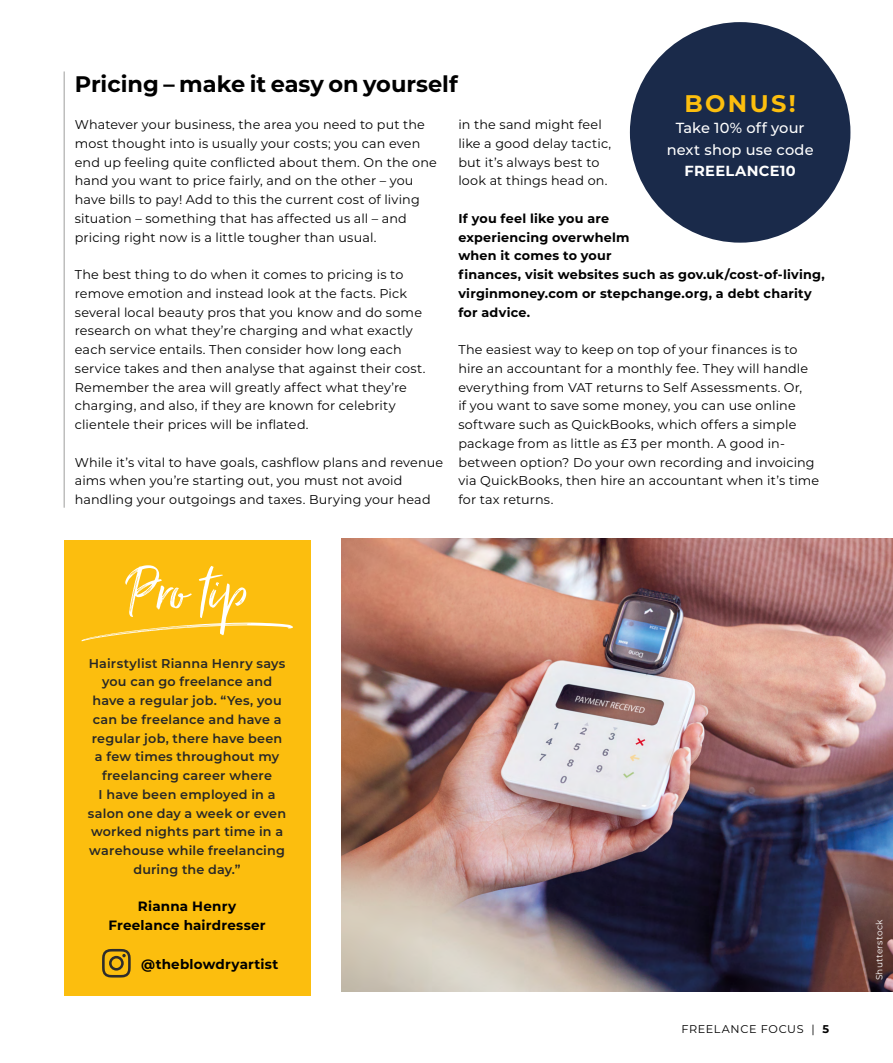
<style>
.page{position:relative;width:893px;height:1063px;background:#fff}
.page>*{position:absolute;margin:0;border:0;box-sizing:border-box;transform-origin:0 0}
.t1{font:75px "Just Lovely";letter-spacing:-.005em;color:#fff}
.t2{font:700 24px "Montserrat";letter-spacing:.1em;color:#fcbe0e}
.t3{font:700 22.5px "Montserrat";color:#000}
.t4{font:500 14.55px/21.5px "Montserrat";letter-spacing:.01em;color:#fff;text-align:center}
.t5{font:700 14.55px "Montserrat";letter-spacing:.025em;color:#fff}
.t6{font:700 13.5px/18.8px "Montserrat";letter-spacing:.015em;color:#000;text-align:center}
.t7{font:12.75px/18.8px "Montserrat";letter-spacing:.01em;color:#000}
.t8{font:600 12.75px/18.8px "Montserrat";letter-spacing:.015em;color:#282827;text-align:center}
.t9{font:700 12.75px/18.8px "Montserrat";letter-spacing:.02em;color:#000}
.t10{font:11.25px "Montserrat";letter-spacing:.055em;color:#000}
.t11{font:9px "Montserrat";letter-spacing:.025em;color:#fff}
.s1{font-weight:700}
</style>
<div class="page">
<hr style="left:64px;top:71px;width:1px;height:437px;background:#9d9d9c">
<img style="left:342px;top:538px;width:551px;height:454px">
<div style="left:64px;top:540px;width:246px;height:455px;background:#fcbe0e"></div>
<svg style="left:81px;top:623px;width:212px;height:18px"></svg>
<svg style="left:102px;top:949px;width:29px;height:29px"></svg>
<div style="left:630px;top:22px;width:220px;height:221px;background:#1a2a4a;border-radius:50%"></div>
<h3 class="t3" style="left:75px;top:67px;width:384px">Pricing – make it easy on yourself</h3>
<h2 class="t2" style="left:684px;top:86px;width:113px">BONUS!</h2>
<p class="t4" style="left:667px;top:117px;width:148px">Take 10% off your next shop use code</p>
<p class="t5" style="left:685px;top:161px;width:113px">FREELANCE10</p>
<p class="t7" style="left:75px;top:115px;width:364px">Whatever your business, the area you need to put the most thought into is usually your costs; you can even end up feeling quite conflicted about them. On the one hand you want to price fairly, and on the other – you have bills to pay! Add to this the current cost of living situation – something that has affected us all – and pricing right now is a little tougher than usual.</p>
<p class="t7" style="left:75px;top:265px;width:352px">The best thing to do when it comes to pricing is to remove emotion and instead look at the facts. Pick several local beauty pros that you know and do some research on what they’re charging and what exactly each service entails. Then consider how long each service takes and then analyse that against their cost.<br>Remember the area will greatly affect what they’re charging, and also, if they are known for celebrity clientele their prices will be inflated.</p>
<p class="t7" style="left:75px;top:452px;width:370px">While it’s vital to have goals, cashflow plans and revenue aims when you’re starting out, you must not avoid handling your outgoings and taxes. Burying your head</p>
<p class="t7" style="left:458px;top:115px;width:154px">in the sand might feel like a good delay tactic, but it’s always best to look at things head on.</p>
<p class="t9" style="left:458px;top:208px;width:368px">If you feel like you are<br>experiencing overwhelm<br>when it comes to your<br>finances, visit websites such as gov.uk/cost-of-living, virginmoney.com or stepchange.org, a debt charity for advice.</p>
<p class="t7" style="left:458px;top:340px;width:362px">The easiest way to keep on top of your finances is to hire an accountant for a monthly fee. They will handle everything from VAT returns to Self Assessments. Or,<br>if you want to save some money, you can use online software such as QuickBooks, which offers a simple package from as little as £3 per month. A good in&shy;between option? Do your own recording and invoicing via QuickBooks, then hire an accountant when it’s time for tax returns.</p>
<h1 class="t1" style="left:127px;top:545px;width:122px">Pro tip</h1>
<p class="t8" style="left:88px;top:653px;width:200px">Hairstylist Rianna Henry says you can go freelance and have a regular job. “Yes, you can be freelance and have a regular job, there have been a few times throughout my freelancing career where<br>I have been employed in a salon one day a week or even worked nights part time in a warehouse while freelancing during the day.”</p>
<p class="t6" style="left:108px;top:896px;width:159px">Rianna Henry<br>Freelance hairdresser</p>
<p class="t6" style="left:141px;top:954px;width:139px">@theblowdryartist</p>
<p class="t10" style="left:681px;top:1022px;width:149px">FREELANCE FOCUS | <span class="s1">5</span></p>
<p class="t11" style="left:873px;top:980px;width:62px;rotate:-90deg">Shutterstock</p>
</div>
